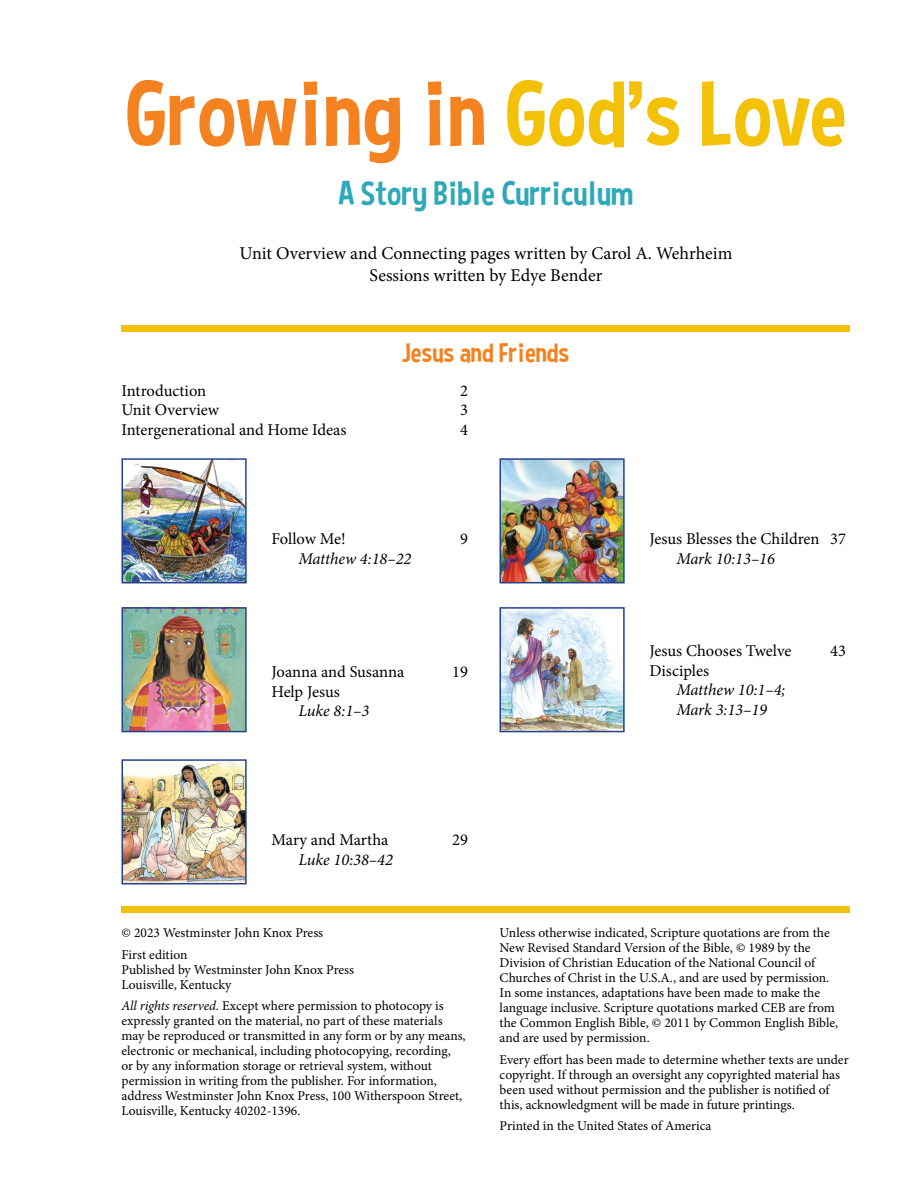
<style>
.page{position:relative;width:918px;height:1188px;background:#fff}
.page>*{position:absolute;margin:0;border:0;box-sizing:border-box;transform-origin:0 0}
.t1{font:93px "Curse Casual";color:#f58220}
.t2{font:33.75px "Curse Casual";color:#2da9ba}
.t3{font:27px "Curse Casual";color:#f58220}
.t4{font:18px/21.6px "Minion Pro";color:#000;text-align:center}
.t5{font:16.5px "Minion Pro";letter-spacing:-.005em;color:#000}
.t6{font:italic 16.5px/19.8px "Minion Pro";letter-spacing:-.005em;color:#000}
.t7{font:13.5px/15px "Minion Pro";letter-spacing:-.005em;color:#000}
.s1{color:#f3c108}
.s2{font-style:italic}
</style>
<div class="page">
<div style="left:122px;top:326px;width:728px;height:6px;background:#f3c108"></div>
<div style="left:122px;top:907px;width:728px;height:6px;background:#f3c108"></div>
<img style="left:125px;top:461px;width:119px;height:119px">
<div style="left:122px;top:458px;width:125px;height:125px;border:2px solid #25408f"></div>
<img style="left:125px;top:610px;width:119px;height:119px">
<div style="left:122px;top:607px;width:125px;height:125px;border:2px solid #25408f"></div>
<img style="left:125px;top:762px;width:119px;height:119px">
<div style="left:122px;top:759px;width:125px;height:125px;border:2px solid #25408f"></div>
<img style="left:503px;top:461px;width:119px;height:119px">
<div style="left:500px;top:458px;width:125px;height:125px;border:2px solid #25408f"></div>
<img style="left:503px;top:610px;width:119px;height:119px">
<div style="left:500px;top:607px;width:125px;height:125px;border:2px solid #25408f"></div>
<h1 class="t1" style="left:125px;top:60px;width:723px">Growing in <span class="s1">God’s Love</span></h1>
<h2 class="t2" style="left:339px;top:174px;width:296px">A Story Bible Curriculum</h2>
<h3 class="t4" style="left:240px;top:243px;width:494px">Unit Overview and Connecting pages written by Carol A. Wehrheim<br>Sessions written by Edye Bender</h3>
<h3 class="t3" style="left:403px;top:337px;width:168px">Jesus and Friends</h3>
<p class="t5" style="left:122px;top:379px;width:86px">Introduction</p>
<p class="t5" style="left:460px;top:379px;width:9px">2</p>
<p class="t5" style="left:122px;top:399px;width:99px">Unit Overview</p>
<p class="t5" style="left:460px;top:399px;width:9px">3</p>
<p class="t5" style="left:122px;top:419px;width:227px">Intergenerational and Home Ideas</p>
<p class="t5" style="left:460px;top:419px;width:9px">4</p>
<p class="t5" style="left:271px;top:528px;width:76px">Follow Me!</p>
<p class="t5" style="left:460px;top:528px;width:9px">9</p>
<p class="t6" style="left:298px;top:549px;width:114px">Matthew 4:18–22</p>
<p class="t5" style="left:271px;top:661px;width:134px">Joanna and Susanna</p>
<p class="t5" style="left:452px;top:661px;width:17px">19</p>
<p class="t5" style="left:271px;top:680px;width:70px">Help Jesus</p>
<p class="t6" style="left:298px;top:701px;width:72px">Luke 8:1–3</p>
<p class="t5" style="left:649px;top:528px;width:198px">Jesus Blesses the Children 37</p>
<p class="t6" style="left:676px;top:549px;width:100px">Mark 10:13–16</p>
<p class="t5" style="left:649px;top:640px;width:144px">Jesus Chooses Twelve</p>
<p class="t5" style="left:830px;top:640px;width:17px">43</p>
<p class="t5" style="left:649px;top:659px;width:61px">Disciples</p>
<p class="t6" style="left:676px;top:680px;width:110px">Matthew 10:1–4;<br>Mark 3:13–19</p>
<p class="t5" style="left:271px;top:829px;width:118px">Mary and Martha</p>
<p class="t5" style="left:452px;top:829px;width:17px">29</p>
<p class="t6" style="left:298px;top:850px;width:96px">Luke 10:38–42</p>
<p class="t7" style="left:122px;top:922px;width:203px;line-height:21.8px">© 2023 Westminster John Knox Press<br>First edition</p>
<p class="t7" style="left:122px;top:962px;width:234px">Published by Westminster John Knox Press<br>Louisville, Kentucky</p>
<p class="t7" style="left:122px;top:999px;width:346px"><span class="s2">All rights reserved</span>. Except where permission to photocopy is expressly granted on the material, no part of these materials may be reproduced or transmitted in any form or by any means, electronic or mechanical, including photocopying, recording, or by any information storage or retrieval system, without permission in writing from the publisher. For information, address Westminster John Knox Press, 100 Witherspoon Street, Louisville, Kentucky 40202-1396.</p>
<p class="t7" style="left:500px;top:925px;width:340px">Unless otherwise indicated, Scripture quotations are from the New Revised Standard Version of the Bible, © 1989 by the Division of Christian Education of the National Council of Churches of Christ in the U.S.A., and are used by permission.<br>In some instances, adaptations have been made to make the language inclusive. Scripture quotations marked CEB are from the Common English Bible, © 2011 by Common English Bible, and are used by permission.</p>
<p class="t7" style="left:500px;top:1052px;width:351px">Every effort has been made to determine whether texts are under copyright. If through an oversight any copyrighted material has been used without permission and the publisher is notified of this, acknowledgment will be made in future printings.</p>
<p class="t7" style="left:500px;top:1119px;width:213px">Printed in the United States of America</p>
</div>
